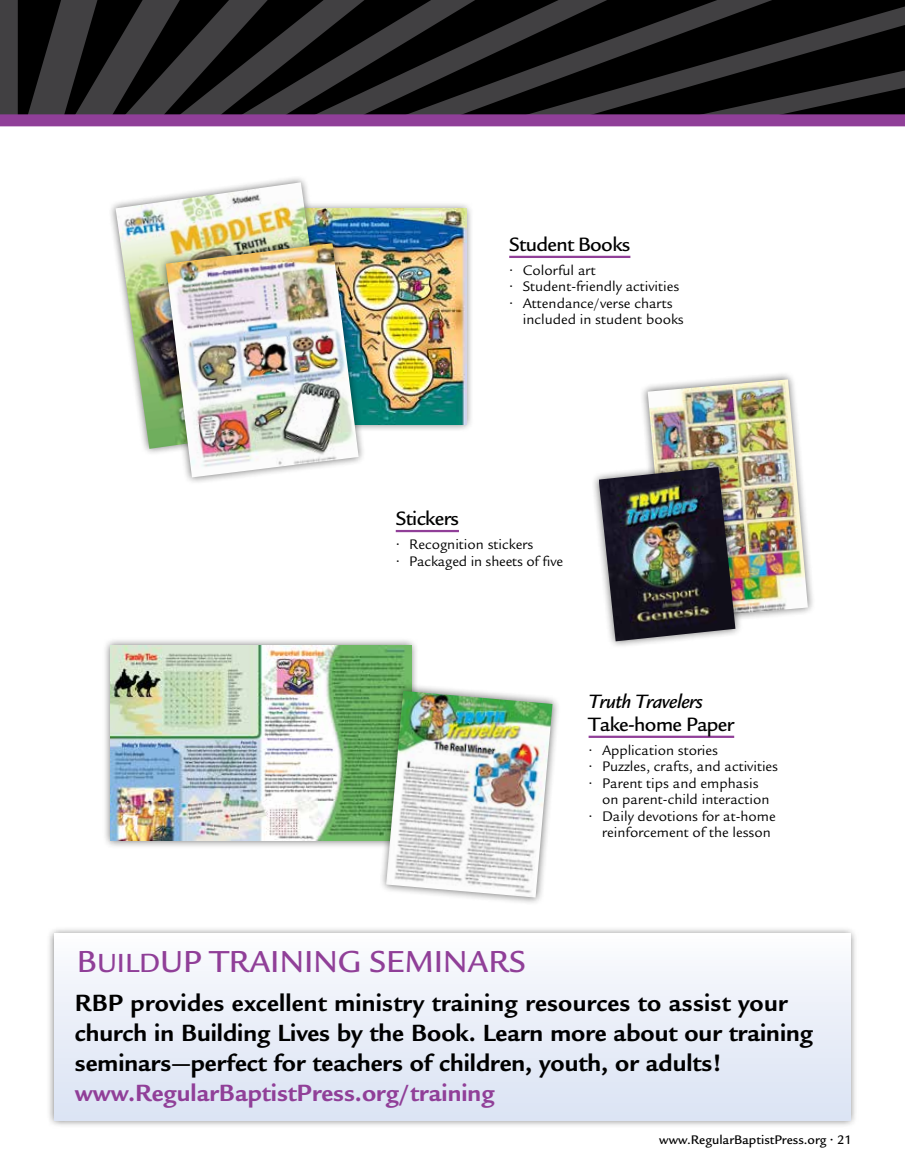
<style>
.page{position:relative;width:905px;height:1175px;background:#fff}
.page>*{position:absolute;margin:0;border:0;box-sizing:border-box;transform-origin:0 0}
.t1{font:500 33px "Legacy Sans Std";color:#903f98}
.t2{font:700 25.5px/30px "Legacy Sans Std";color:#000}
.t3{font:700 25.5px "Legacy Sans Std";color:#903f98}
.t4{font:500 21px "Legacy Sans Std";letter-spacing:-.03em;color:#000}
.t5{font:italic 500 21px "Legacy Sans Std";letter-spacing:-.03em;color:#000}
.t6{font:15px/16.5px "Legacy Sans Std";color:#000}
.t7{font:500 13.5px "Legacy Sans Std";color:#000}
.s1{font-size:28.5px}
</style>
<div class="page">
<div style="left:46px;top:925px;width:812px;height:203px;background:#000;opacity:.55"></div>
<div style="left:55px;top:934px;width:795px;height:186px;background:linear-gradient(to bottom,#fbfcfe,#dae2f3)"></div>
<svg style="left:0;top:0;width:904px;height:114px;background:#1c1c1c"></svg>
<div style="left:0;top:114px;width:904px;height:12px;background:#903f98"></div>
<div style="left:640px;top:371px;width:175px;height:256px;background:#000;opacity:.55"></div>
<img style="left:647px;top:379px;width:160px;height:241px">
<hr style="left:588px;top:735px;width:146px;height:3px;background:#903f98">
<hr style="left:509px;top:256px;width:121px;height:2px;background:#903f98">
<div style="left:102px;top:637px;width:317px;height:212px;background:#000;opacity:.55"></div>
<img style="left:111px;top:645px;width:300px;height:195px">
<div style="left:378px;top:683px;width:182px;height:222px;background:#000;opacity:.55"></div>
<img style="left:386px;top:691px;width:166px;height:206px">
<hr style="left:396px;top:530px;width:63px;height:2px;background:#903f98">
<div style="left:591px;top:459px;width:152px;height:190px;background:#000;opacity:.55"></div>
<img style="left:598px;top:467px;width:137px;height:174px">
<div style="left:292px;top:201px;width:182px;height:231px;background:#000;opacity:.55"></div>
<img style="left:342px;top:209px;width:124px;height:215px">
<div style="left:108px;top:175px;width:234px;height:281px;background:#000;opacity:.55"></div>
<img style="left:116px;top:182px;width:218px;height:267px">
<div style="left:158px;top:235px;width:208px;height:250px;background:#000;opacity:.55"></div>
<img style="left:166px;top:243px;width:192px;height:234px">
<h3 class="t4" style="left:509px;top:232px;width:123px">Student Books</h3>
<p class="t6" style="left:509px;top:262px;width:88px">• Colorful art</p>
<p class="t6" style="left:509px;top:278px;width:171px">• Student-friendly activities</p>
<p class="t6" style="left:522px;top:295px;width:162px;text-indent:-14px">• Attendance/verse charts included in student books</p>
<h3 class="t4" style="left:396px;top:506px;width:65px">Stickers</h3>
<p class="t6" style="left:396px;top:536px;width:139px">• Recognition stickers</p>
<p class="t6" style="left:396px;top:553px;width:169px">• Packaged in sheets of five</p>
<h1 class="t1" style="left:77px;top:942px;width:450px">b<span class="s1">uild</span>up training seminars</h1>
<h3 class="t5" style="left:588px;top:690px;width:116px">Truth Travelers</h3>
<h3 class="t4" style="left:588px;top:712px;width:148px">Take-home Paper</h3>
<p class="t6" style="left:588px;top:742px;width:131px">• Application stories</p>
<p class="t6" style="left:588px;top:758px;width:191px">• Puzzles, crafts, and activities</p>
<p class="t6" style="left:602px;top:775px;width:169px;text-indent:-14px">• Parent tips and emphasis on parent-child interaction</p>
<p class="t6" style="left:588px;top:808px;width:189px;text-align:center">• Daily devotions for at-home reinforcement of the lesson</p>
<h2 class="t2" style="left:75px;top:988px;width:739px">RBP provides excellent ministry training resources to assist your church in Building Lives by the Book. Learn more about our training seminars—perfect for teachers of children, youth, or adults!</h2>
<h2 class="t3" style="left:75px;top:1078px;width:421px">www.RegularBaptistPress.org/training</h2>
<p class="t7" style="left:659px;top:1131px;width:194px">www.RegularBaptistPress.org • 21</p>
</div>
